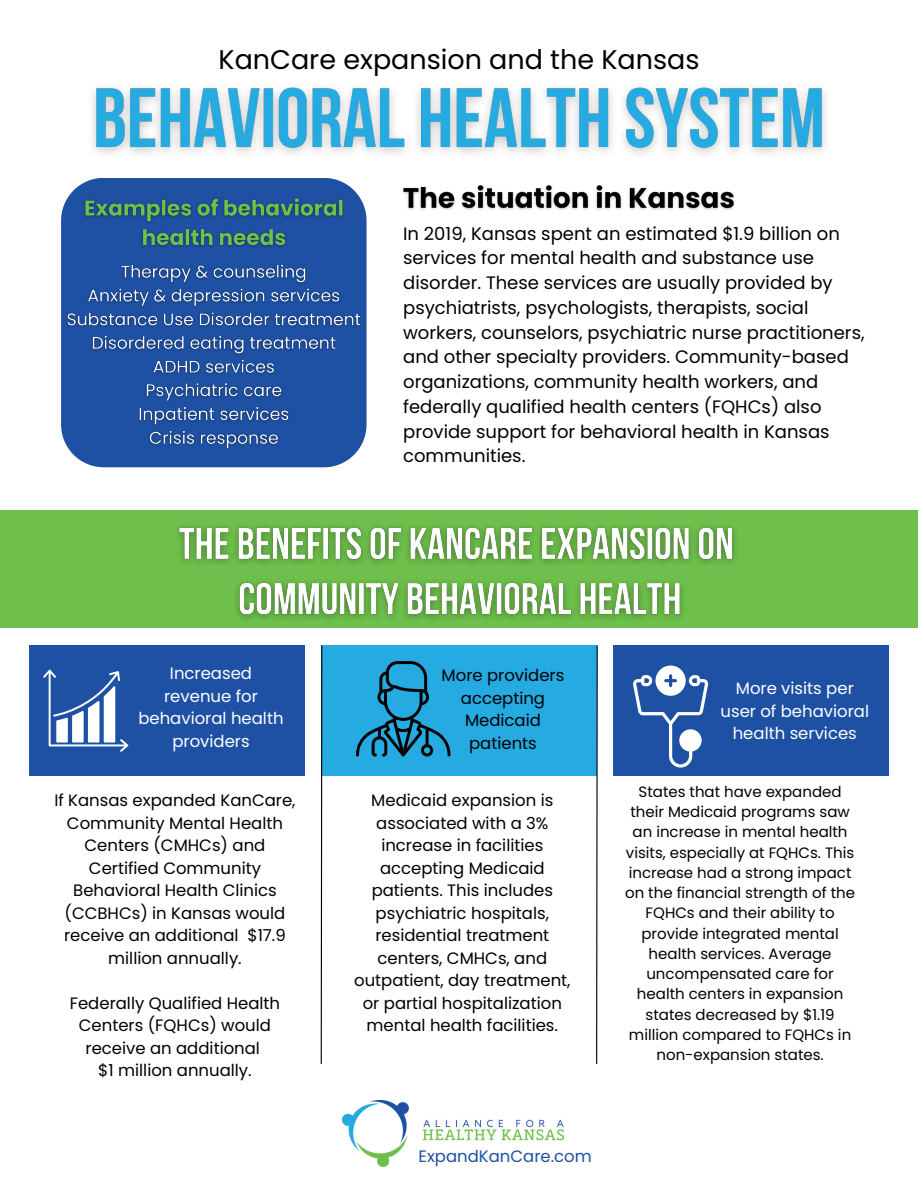
<style>
.page{position:relative;width:918px;height:1188px;background:#fff}
.page>*{position:absolute;margin:0;border:0;box-sizing:border-box;transform-origin:0 0}
.t1{font:27px "Poppins";color:#000}
.t2{font:18px/24.8px "Poppins";color:#000}
.t3{font:16.5px/22.5px "Poppins";color:#000;text-align:center}
.t4{font:16.5px/22.5px "Poppins";color:#fff;text-align:center}
.t5{font:16.5px "Poppins";color:#1e51a4}
.t6{font:15px/20.2px "Poppins";color:#000;text-align:center}
</style>
<div class="page">
<img style="left:343px;top:1100px;width:220px;height:67px">
<svg style="left:61px;top:188px;width:306px;height:245px;background:#426db2"></svg>
<div style="left:29px;top:645px;width:275px;height:131px;background:#1e51a4"></div>
<svg style="left:43px;top:670px;width:85px;height:82px"></svg>
<div style="left:614px;top:645px;width:275px;height:131px;background:#1e51a4"></div>
<svg style="left:633px;top:666px;width:75px;height:102px"></svg>
<div style="left:321px;top:645px;width:276px;height:131px;background:#25aae1"></div>
<svg style="left:356px;top:661px;width:95px;height:96px"></svg>
<svg style="left:320px;top:645px;width:3px;height:419px"></svg>
<svg style="left:596px;top:645px;width:2px;height:419px"></svg>
<img style="left:76px;top:87px;width:750px;height:101px">
<img style="left:78px;top:187px;width:272px;height:69px">
<img style="left:62px;top:256px;width:304px;height:212px">
<img style="left:397px;top:173px;width:344px;height:37px">
<div style="left:0;top:510px;width:918px;height:117px;background:#6ebf4b"></div>
<img style="left:167px;top:526px;width:585px;height:102px">
<p class="t1" style="left:219px;top:40px;width:482px">KanCare expansion and the Kansas</p>
<p class="t2" style="left:403px;top:221px;width:463px">In 2019, Kansas spent an estimated $1.9 billion on services for mental health and substance use disorder. These services are usually provided by psychiatrists, psychologists, therapists, social workers, counselors, psychiatric nurse practitioners, and other specialty providers. Community-based organizations, community health workers, and federally qualified health centers (FQHCs) also provide support for behavioral health in Kansas communities.</p>
<p class="t4" style="left:138px;top:662px;width:147px">Increased revenue for behavioral health providers</p>
<p class="t3" style="left:54px;top:789px;width:243px">If Kansas expanded KanCare,<br>Community Mental Health<br>Centers (CMHCs) and<br>Certified Community<br>Behavioral Health Clinics (CCBHCs) in Kansas would receive an additional $17.9 million annually.</p>
<p class="t3" style="left:70px;top:992px;width:212px">Federally Qualified Health<br>Centers (FQHCs) would receive an additional</p>
<p class="t3" style="left:98px;top:1059px;width:155px">$1 million annually.</p>
<p class="t3" style="left:442px;top:664px;width:124px">More providers accepting<br>Medicaid patients</p>
<p class="t4" style="left:721px;top:677px;width:150px">More visits per user of behavioral health services</p>
<p class="t3" style="left:354px;top:789px;width:218px">Medicaid expansion is associated with a 3% increase in facilities accepting Medicaid patients. This includes psychiatric hospitals, residential treatment centers, CMHCs, and outpatient, day treatment, or partial hospitalization mental health facilities.</p>
<p class="t6" style="left:625px;top:781px;width:231px">States that have expanded their Medicaid programs saw an increase in mental health visits, especially at FQHCs. This increase had a strong impact on the financial strength of the<br>FQHCs and their ability to provide integrated mental health services. Average uncompensated care for health centers in expansion states decreased by $1.19 million compared to FQHCs in non-expansion states.</p>
<p class="t5" style="left:419px;top:1144px;width:175px">ExpandKanCare.com</p>
</div>
